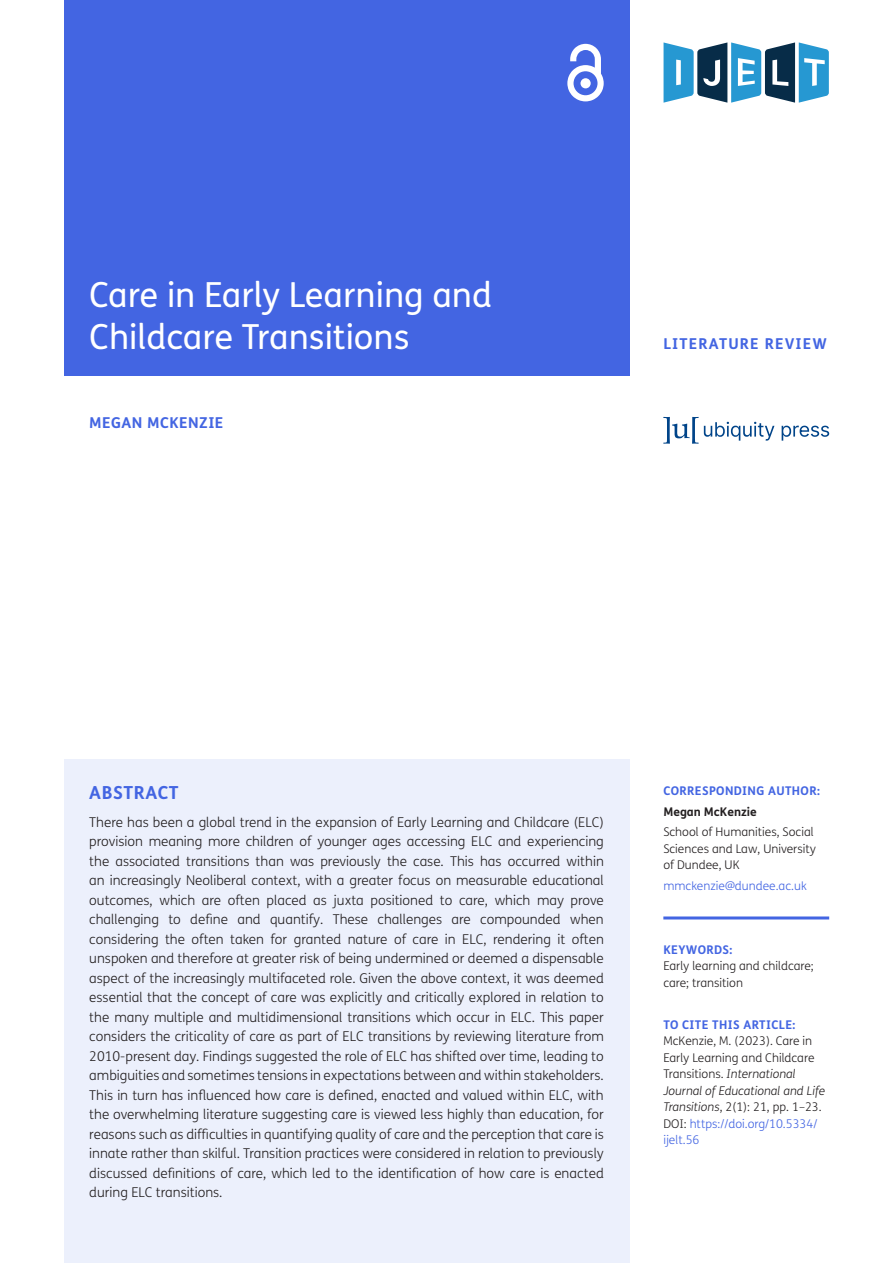
<style>
.page{position:relative;width:893px;height:1263px;background:#fff}
.page>*{position:absolute;margin:0;border:0;box-sizing:border-box;transform-origin:0 0}
.Article_Title{font:34.5px/42px "FS Me";color:#fff}
.t1{font:700 18px "FS Me";letter-spacing:.03em;color:#4365e2}
.Cover_Authors{font:700 15px "FS Me";letter-spacing:.075em;color:#4365e2}
.Cover_Authors-2{font:700 15px "FS Me";letter-spacing:.03em;color:#4365e2}
.Abstract_Copy{font:300 13.5px/19.5px "FS Me";color:#231f20;text-align:justify}
.t2{font:300 12px/16.5px "FS Me";color:#231f20}
.t3{font:700 12px "FS Me";letter-spacing:.03em;color:#4365e2}
.t4{font:300 12px "FS Me";color:#4365e2}
.t5{font:700 12px "FS Me";color:#231f20}
.s1{font-style:italic}
.s2{color:#4365e2}
</style>
<div class="page">
<div style="left:64px;top:0;width:565px;height:376px;background:#4365e2"></div>
<svg style="left:567px;top:44px;width:37px;height:57px"></svg>
<svg style="left:663px;top:417px;width:166px;height:27px"></svg>
<svg style="left:663px;top:42px;width:166px;height:61px"></svg>
<hr style="left:663px;top:916px;width:166px;height:3px;background:#4365e2">
<div style="left:64px;top:760px;width:565px;height:503px;background:#ecf0fc"></div>
<h1 class="Article_Title" style="left:89px;top:274px;width:404px">Care in Early Learning and<br>Childcare Transitions</h1>
<p class="Cover_Authors-2" style="left:89px;top:413px;width:136px">MEGAN MCKENZIE</p>
<p class="Cover_Authors" style="left:663px;top:334px;width:165px">LITERATURE REVIEW</p>
<h1 class="t1" style="left:89px;top:781px;width:91px">ABSTRACT</h1>
<p class="Abstract_Copy" style="left:89px;top:813px;width:516px">There has been a global trend in the expansion of Early Learning and Childcare (ELC) provision meaning more children of younger ages accessing ELC and experiencing the associated transitions than was previously the case. This has occurred within an increasingly Neoliberal context, with a greater focus on measurable educational outcomes, which are often placed as juxta positioned to care, which may prove challenging to define and quantify. These challenges are compounded when considering the often taken for granted nature of care in ELC, rendering it often unspoken and therefore at greater risk of being undermined or deemed a dispensable aspect of the increasingly multifaceted role. Given the above context, it was deemed essential that the concept of care was explicitly and critically explored in relation to the many multiple and multidimensional transitions which occur in ELC. This paper considers the criticality of care as part of ELC transitions by reviewing literature from 2010-present day. Findings suggested the role of ELC has shifted over time, leading to ambiguities and sometimes tensions in expectations between and within stakeholders.<br>This in turn has influenced how care is defined, enacted and valued within ELC, with the overwhelming literature suggesting care is viewed less highly than education, for reasons such as difficulties in quantifying quality of care and the perception that care is innate rather than skilful. Transition practices were considered in relation to previously discussed definitions of care, which led to the identification of how care is enacted during ELC transitions.</p>
<p class="t3" style="left:663px;top:783px;width:158px">CORRESPONDING AUTHOR:</p>
<p class="t5" style="left:663px;top:804px;width:95px">Megan McKenzie</p>
<p class="t2" style="left:663px;top:824px;width:154px">School of Humanities, Social<br>Sciences and Law, University of Dundee, UK</p>
<p class="t4" style="left:663px;top:879px;width:145px">mmckenzie@dundee.ac.uk</p>
<p class="t3" style="left:663px;top:942px;width:71px">KEYWORDS:</p>
<p class="t2" style="left:663px;top:958px;width:152px">Early learning and childcare; care; transition</p>
<p class="t3" style="left:663px;top:1017px;width:133px">TO CITE THIS ARTICLE:</p>
<p class="t2" style="left:663px;top:1033px;width:163px">McKenzie, M. (2023). Care in<br>Early Learning and Childcare<br>Transitions. <span class="s1">International<br>Journal of Educational and Life<br>Transitions</span>, 2(1): 21, pp. 1–23.<br>DOI: <span class="s2">https://doi.org/10.5334/ ijelt.56</span></p>
</div>
